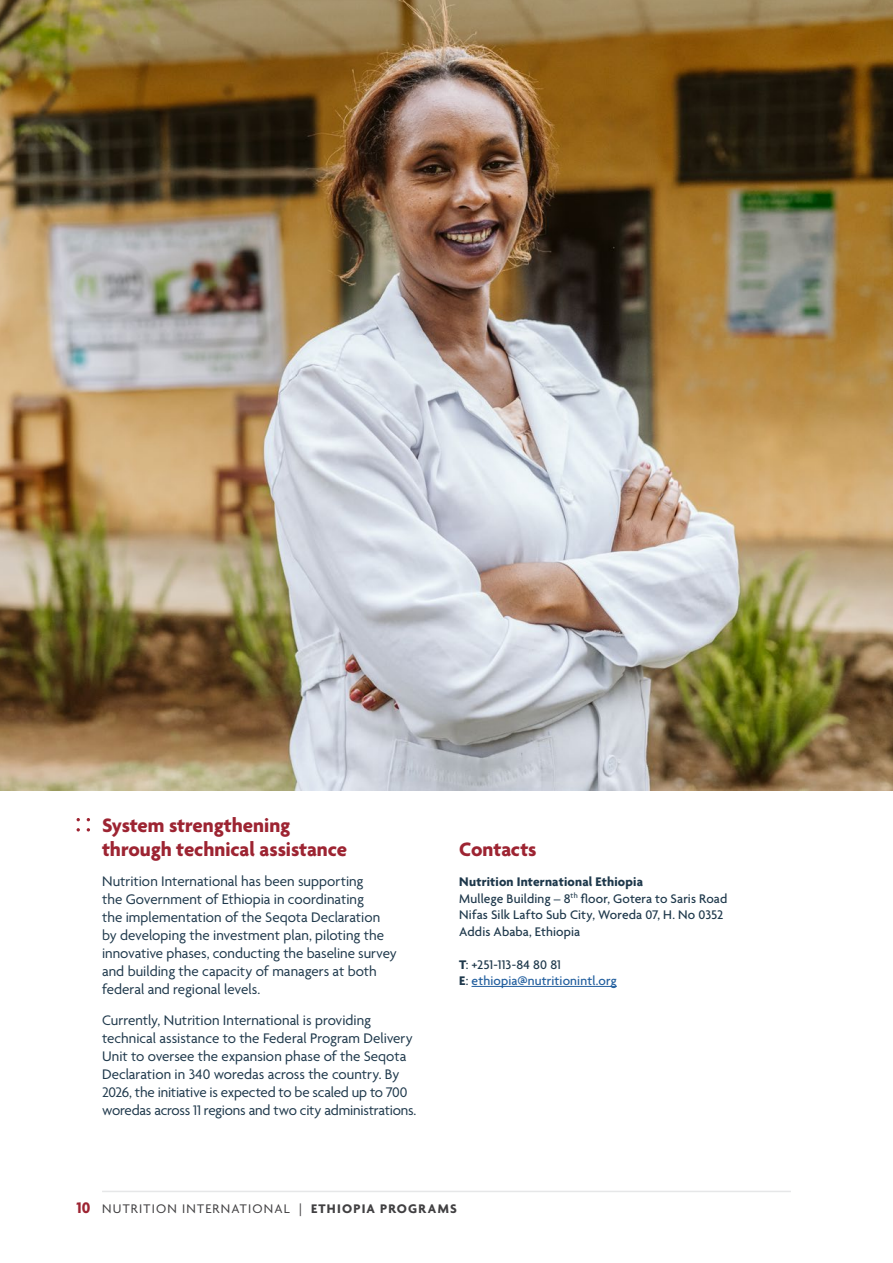
<style>
.page{position:relative;width:893px;height:1263px;background:#fff}
.page>*{position:absolute;margin:0;border:0;box-sizing:border-box;transform-origin:0 0}
.t1{font:700 21px/24px "Agenda";letter-spacing:-.005em;color:#9d2432}
.t2{font:15px/18px "Agenda";color:#1e384b}
.t3{font:500 13.5px/16.5px "Agenda";letter-spacing:.01em;color:#1e384b}
.t4{font:500 13.5px/16.5px "Agenda";letter-spacing:.01em;color:#215e9e}
.t5{font:13.5px "Agenda";letter-spacing:.09em;color:#414042}
.s1{font-weight:700}
.s2{font-weight:700;color:#1e384b}
.s3{color:#1e384b}
.s4{font-weight:700;font-size:16.5px;color:#9d2432}
</style>
<div class="page">
<hr style="left:892px;top:0;width:1px;height:1263px;background:#1e384b">
<img style="left:0;top:0;width:893px;height:791px">
<hr style="left:471px;top:986px;width:146px;height:1px;background:#215e9e">
<hr style="left:102px;top:1191px;width:689px;height:1px;background:#e6e7e8">
<h1 class="t1" style="left:102px;top:814px;width:247px">System strengthening through technical assistance</h1>
<p class="t2" style="left:102px;top:874px;width:296px">Nutrition International has been supporting<br>the Government of Ethiopia in coordinating<br>the implementation of the Seqota Declaration by developing the investment plan, piloting the innovative phases, conducting the baseline survey and building the capacity of managers at both federal and regional levels.</p>
<p class="t2" style="left:102px;top:1012px;width:316px">Currently, Nutrition International is providing technical assistance to the Federal Program Delivery Unit to oversee the expansion phase of the Seqota Declaration in 340 woredas across the country. By 2026, the initiative is expected to be scaled up to 700 woredas across 11 regions and two city administrations.</p>
<h1 class="t1" style="left:459px;top:838px;width:79px">Contacts</h1>
<p class="t3" style="left:459px;top:875px;width:270px"><span class="s1">Nutrition International Ethiopia<br></span>Mullege Building – 8<sup>th</sup> floor, Gotera to Saris Road Nifas Silk Lafto Sub City, Woreda 07, H. No 0352<br>Addis Ababa, Ethiopia</p>
<p class="t4" style="left:459px;top:957px;width:159px"><span class="s2">T</span><span class="s3">: +251-113-84 80 81<br></span><span class="s2">E</span><span class="s3">:</span> ethiopia@nutritionintl.org</p>
<p class="t5" style="left:77px;top:1203px;width:382px"><span class="s4">10</span> NUTRITION INTERNATIONAL | <span class="s1">ETHIOPIA PROGRAMS</span></p>
</div>
